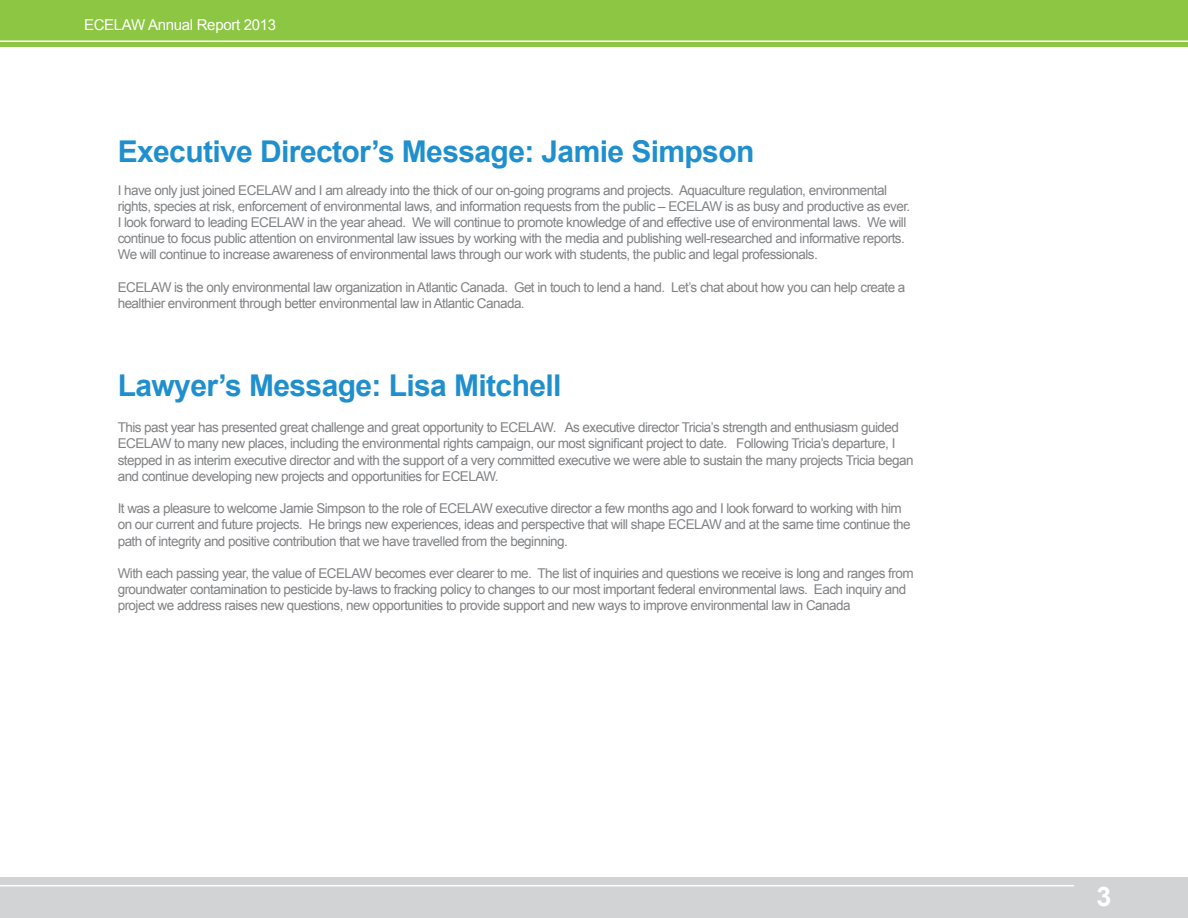
<style>
.page{position:relative;width:1188px;height:918px;background:#fff}
.page>*{position:absolute;margin:0;border:0;box-sizing:border-box;transform-origin:0 0}
.t1{font:700 30px "Arial";letter-spacing:-.02em;color:#1f8fce}
.t2{font:700 27px "Arial";color:#fff}
.t3{font:15px "Arial";letter-spacing:-.02em;color:#fff}
.t4{font:13.5px/16.2px "Arial";letter-spacing:-.04em;color:#808285}
</style>
<div class="page">
<div style="left:0;top:877px;width:1188px;height:41px;background:#d1d3d4"></div>
<hr style="left:0;top:885px;width:1074px;height:1px;background:#fff">
<div style="left:0;top:0;width:1188px;height:46px;background:#8cc642"></div>
<hr style="left:0;top:40px;width:1188px;height:2px;background:#fff">
<p class="t3" style="left:84px;top:15px;width:194px">ECELAW Annual Report 2013</p>
<h1 class="t1" style="left:118px;top:132px;width:638px">Executive Director’s Message: Jamie Simpson</h1>
<p class="t4" style="left:118px;top:182px;width:794px">I have only just joined ECELAW and I am already into the thick of our on-going programs and projects. Aquaculture regulation, environmental rights, species at risk, enforcement of environmental laws, and information requests from the public – ECELAW is as busy and productive as ever.<br>I look forward to leading ECELAW in the year ahead. We will continue to promote knowledge of and effective use of environmental laws. We will continue to focus public attention on environmental law issues by working with the media and publishing well-researched and informative reports.<br>We will continue to increase awareness of environmental laws through our work with students, the public and legal professionals.</p>
<p class="t4" style="left:118px;top:279px;width:789px">ECELAW is the only environmental law organization in Atlantic Canada. Get in touch to lend a hand. Let’s chat about how you can help create a healthier environment through better environmental law in Atlantic Canada.</p>
<h1 class="t1" style="left:118px;top:366px;width:445px">Lawyer’s Message: Lisa Mitchell</h1>
<p class="t4" style="left:118px;top:420px;width:797px">This past year has presented great challenge and great opportunity to ECELAW. As executive director Tricia’s strength and enthusiasm guided ECELAW to many new places, including the environmental rights campaign, our most significant project to date. Following Tricia’s departure, I stepped in as interim executive director and with the support of a very committed executive we were able to sustain the many projects Tricia began and continue developing new projects and opportunities for ECELAW.</p>
<p class="t4" style="left:118px;top:501px;width:795px">It was a pleasure to welcome Jamie Simpson to the role of ECELAW executive director a few months ago and I look forward to working with him on our current and future projects. He brings new experiences, ideas and perspective that will shape ECELAW and at the same time continue the path of integrity and positive contribution that we have travelled from the beginning.</p>
<p class="t4" style="left:118px;top:565px;width:797px">With each passing year, the value of ECELAW becomes ever clearer to me. The list of inquiries and questions we receive is long and ranges from groundwater contamination to pesticide by-laws to fracking policy to changes to our most important federal environmental laws. Each inquiry and project we address raises new questions, new opportunities to provide support and new ways to improve environmental law in Canada</p>
<h2 class="t2" style="left:1096px;top:879px;width:17px">3</h2>
</div>
